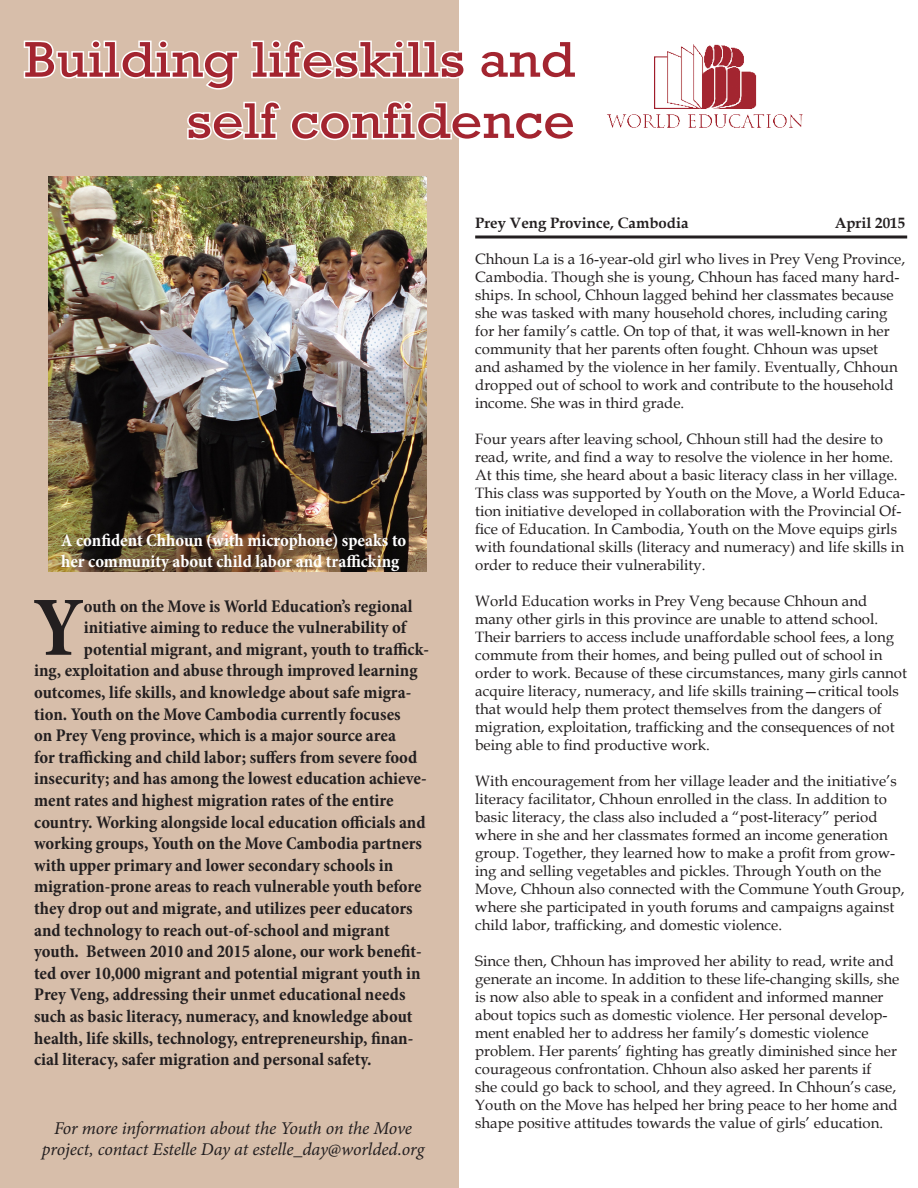
<style>
.page{position:relative;width:918px;height:1188px;background:#fff}
.page>*{position:absolute;margin:0;border:0;box-sizing:border-box;transform-origin:0 0}
.t1{font:700 condensed 85.35px "Minion Pro";color:#231f20}
.t2{font:51px/61.2px "Rockwell";color:#a32530;text-align:right;scale:1.09 1}
.t3{font:700 condensed 18px "Minion Pro";color:#231f20}
.t4{font:italic 18px "Minion Pro";letter-spacing:-.01em;color:#231f20}
.t5{font:700 condensed 18px/21.6px "Minion Pro";color:#fff}
.t6{font:15px/18px "Book Antiqua";color:#231f20}
.t7{font:700 15px "Book Antiqua";color:#231f20}
</style>
<div class="page">
<div style="left:0;top:0;width:459px;height:1188px;background:#d7beaa"></div>
<svg style="left:23px;top:40px;width:216px;height:50px"></svg>
<svg style="left:251px;top:40px;width:208px;height:39px"></svg>
<svg style="left:187px;top:101px;width:94px;height:39px"></svg>
<svg style="left:290px;top:101px;width:169px;height:39px"></svg>
<img style="left:607px;top:44px;width:196px;height:84px">
<hr style="left:475px;top:236px;width:432px;height:2px;background:#231f20">
<img style="left:49px;top:176px;width:378px;height:396px">
<p class="t2" style="left:24px;top:30px;width:507px">Building lifeskills and self confidence</p>
<p class="t5" style="left:61px;top:529px;width:347px">A confident Chhoun (with microphone) speaks to her community about child labor and trafficking</p>
<p class="t1" style="left:33px;top:569px;width:52px">Y</p>
<p class="t3" style="left:84px;top:593px;width:330px">outh on the Move is World Education’s regional</p>
<p class="t3" style="left:84px;top:615px;width:324px">initiative aiming to reduce the vulnerability of</p>
<p class="t3" style="left:84px;top:637px;width:347px">potential migrant, and migrant, youth to traffick-</p>
<p class="t3" style="left:34px;top:658px;width:385px">ing, exploitation and abuse through improved learning</p>
<p class="t3" style="left:34px;top:680px;width:379px">outcomes, life skills, and knowledge about safe migra-</p>
<p class="t3" style="left:34px;top:701px;width:368px">tion. Youth on the Move Cambodia currently focuses</p>
<p class="t3" style="left:34px;top:723px;width:363px">on Prey Veng province, which is a major source area</p>
<p class="t3" style="left:34px;top:745px;width:385px">for trafficking and child labor; suffers from severe food</p>
<p class="t3" style="left:34px;top:766px;width:394px">insecurity; and has among the lowest education achieve-</p>
<p class="t3" style="left:34px;top:788px;width:361px">ment rates and highest migration rates of the entire</p>
<p class="t3" style="left:34px;top:809px;width:393px">country. Working alongside local education officials and</p>
<p class="t3" style="left:34px;top:831px;width:389px">working groups, Youth on the Move Cambodia partners</p>
<p class="t3" style="left:34px;top:853px;width:361px">with upper primary and lower secondary schools in</p>
<p class="t3" style="left:34px;top:874px;width:389px">migration-prone areas to reach vulnerable youth before</p>
<p class="t3" style="left:34px;top:896px;width:380px">they drop out and migrate, and utilizes peer educators</p>
<p class="t3" style="left:34px;top:917px;width:357px">and technology to reach out-of-school and migrant</p>
<p class="t3" style="left:34px;top:939px;width:389px">youth. Between 2010 and 2015 alone, our work benefit-</p>
<p class="t3" style="left:34px;top:961px;width:388px">ted over 10,000 migrant and potential migrant youth in</p>
<p class="t3" style="left:34px;top:982px;width:373px">Prey Veng, addressing their unmet educational needs</p>
<p class="t3" style="left:34px;top:1004px;width:380px">such as basic literacy, numeracy, and knowledge about</p>
<p class="t3" style="left:34px;top:1025px;width:381px">health, life skills, technology, entrepreneurship, finan-</p>
<p class="t3" style="left:34px;top:1047px;width:339px">cial literacy, safer migration and personal safety.</p>
<p class="t4" style="left:54px;top:1116px;width:360px">For more information about the Youth on the Move</p>
<p class="t4" style="left:42px;top:1137px;width:384px">project, contact Estelle Day at estelle_day@worlded.org</p>
<p class="t7" style="left:475px;top:213px;width:215px">Prey Veng Province, Cambodia</p>
<p class="t7" style="left:835px;top:213px;width:72px">April 2015</p>
<p class="t6" style="left:475px;top:250px;width:432px">Chhoun La is a 16-year-old girl who lives in Prey Veng Province, Cambodia. Though she is young, Chhoun has faced many hard&shy;ships. In school, Chhoun lagged behind her classmates because she was tasked with many household chores, including caring for her family’s cattle. On top of that, it was well-known in her community that her parents often fought. Chhoun was upset and ashamed by the violence in her family. Eventually, Chhoun dropped out of school to work and contribute to the household income. She was in third grade.</p>
<p class="t6" style="left:475px;top:430px;width:431px">Four years after leaving school, Chhoun still had the desire to read, write, and find a way to resolve the violence in her home.<br>At this time, she heard about a basic literacy class in her village.<br>This class was supported by Youth on the Move, a World Educa&shy;tion initiative developed in collaboration with the Provincial Of&shy;fice of Education. In Cambodia, Youth on the Move equips girls with foundational skills (literacy and numeracy) and life skills in order to reduce their vulnerability.</p>
<p class="t6" style="left:475px;top:592px;width:433px">World Education works in Prey Veng because Chhoun and many other girls in this province are unable to attend school.<br>Their barriers to access include unaffordable school fees, a long commute from their homes, and being pulled out of school in order to work. Because of these circumstances, many girls cannot acquire literacy, numeracy, and life skills training—critical tools that would help them protect themselves from the dangers of migration, exploitation, trafficking and the consequences of not being able to find productive work.</p>
<p class="t6" style="left:475px;top:772px;width:431px">With encouragement from her village leader and the initiative’s literacy facilitator, Chhoun enrolled in the class. In addition to basic literacy, the class also included a “post-literacy” period where in she and her classmates formed an income generation group. Together, they learned how to make a profit from grow&shy;ing and selling vegetables and pickles. Through Youth on the Move, Chhoun also connected with the Commune Youth Group, where she participated in youth forums and campaigns against child labor, trafficking, and domestic violence.</p>
<p class="t6" style="left:475px;top:952px;width:426px">Since then, Chhoun has improved her ability to read, write and generate an income. In addition to these life-changing skills, she is now also able to speak in a confident and informed manner about topics such as domestic violence. Her personal develop&shy;ment enabled her to address her family’s domestic violence problem. Her parents’ fighting has greatly diminished since her courageous confrontation. Chhoun also asked her parents if<br>she could go back to school, and they agreed. In Chhoun’s case, Youth on the Move has helped her bring peace to her home and shape positive attitudes towards the value of girls’ education.</p>
</div>
